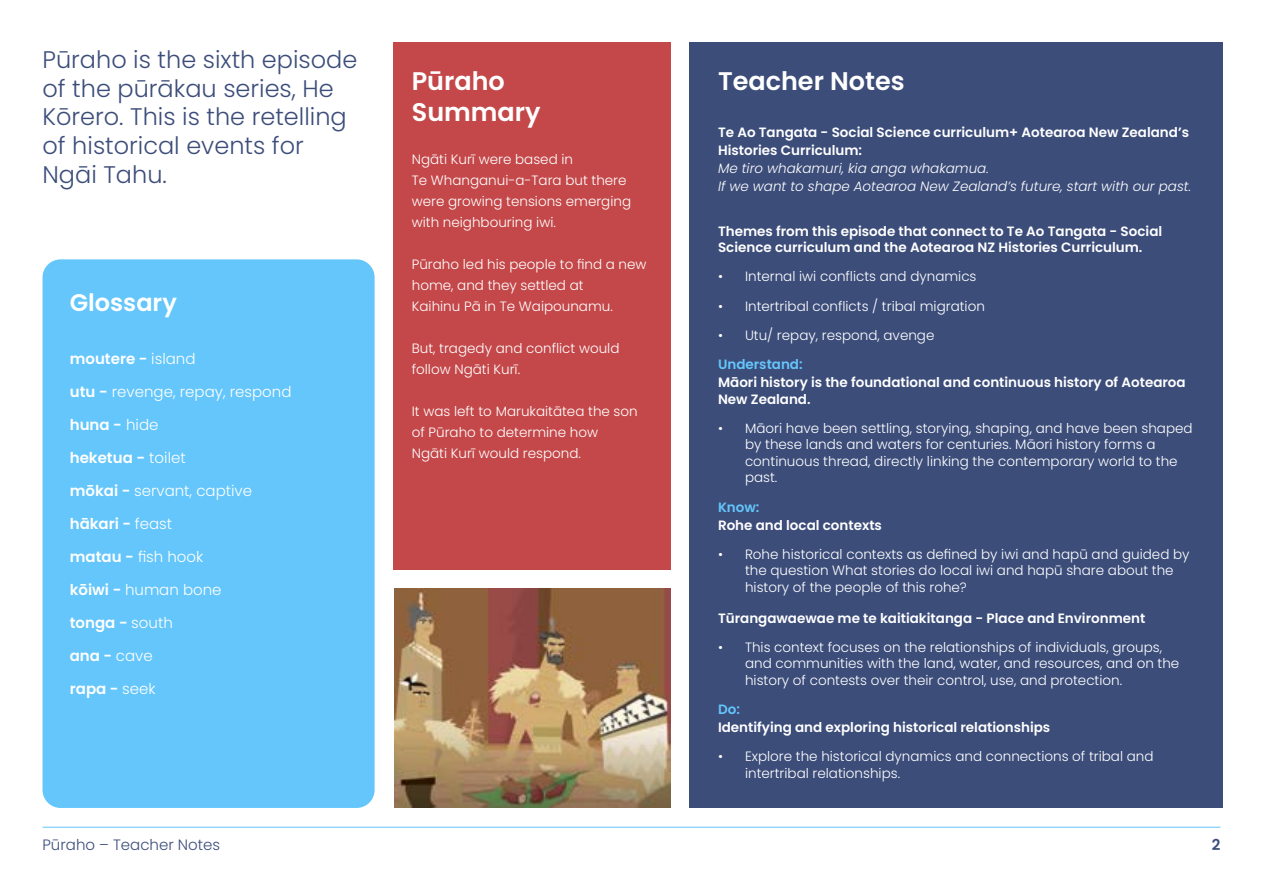
<style>
.page{position:relative;width:1263px;height:893px;background:#fff}
.page>*{position:absolute;margin:0;border:0;box-sizing:border-box;transform-origin:0 0}
.t1{font:600 25.5px "Poppins";color:#fff}
.t2{font:300 24px/28.8px "Poppins";color:#3c4d7a}
.t3{font:600 24px "Poppins";color:#fff}
.t4{font:600 15px "Poppins";color:#fff}
.t5{font:300 15px "Poppins";color:#fff}
.t6{font:300 15px "Poppins";color:#3c4d7a}
.t7{font:600 15px "Poppins";color:#3c4d7a}
.t8{font:300 13.5px/16.5px "Poppins";color:#fff}
.t9{font:600 13.5px/16.5px "Poppins";color:#fff}
.t10{font:italic 300 13.5px/18px "Poppins";color:#fff}
.t11{font:600 13.5px "Poppins";color:#64c6fb}
.s1{font-weight:300}
.s2{font-weight:600}
</style>
<div class="page">
<hr style="left:43px;top:827px;width:1177px;height:1px;background:#64c6fb">
<div style="left:43px;top:259px;width:332px;height:549px;background:#64c6fb;border-radius:18px"></div>
<div style="left:689px;top:43px;width:533px;height:765px;background:#3c4d7a"></div>
<img style="left:394px;top:589px;width:276px;height:219px">
<div style="left:393px;top:43px;width:277px;height:527px;background:#c4484a"></div>
<h2 class="t2" style="left:43px;top:45px;width:316px">Pūraho is the sixth episode of the pūrākau series, He<br>Kōrero. This is the retelling of historical events for<br>Ngāi Tahu.</h2>
<h2 class="t3" style="left:70px;top:289px;width:109px">Glossary</h2>
<p class="t4" style="left:70px;top:350px;width:127px">moutere - <span class="s1">island</span></p>
<p class="t5" style="left:70px;top:383px;width:223px"><span class="s2">utu -</span> revenge, repay, respond</p>
<p class="t4" style="left:70px;top:416px;width:90px">huna - <span class="s1">hide</span></p>
<p class="t4" style="left:70px;top:449px;width:118px">heketua - <span class="s1">toilet</span></p>
<p class="t5" style="left:70px;top:482px;width:184px"><span class="s2">mōkai -</span> servant, captive</p>
<p class="t4" style="left:70px;top:515px;width:104px">hākari - <span class="s1">feast</span></p>
<p class="t5" style="left:70px;top:548px;width:135px"><span class="s2">matau -</span> fish hook</p>
<p class="t5" style="left:70px;top:581px;width:153px"><span class="s2">kōiwi -</span> human bone</p>
<p class="t4" style="left:70px;top:614px;width:105px">tonga - <span class="s1">south</span></p>
<p class="t4" style="left:70px;top:647px;width:84px">ana - <span class="s1">cave</span></p>
<p class="t4" style="left:70px;top:680px;width:87px">rapa - <span class="s1">seek</span></p>
<h1 class="t1" style="left:412px;top:67px;width:95px">Pūraho</h1>
<h1 class="t1" style="left:718px;top:67px;width:188px">Teacher Notes</h1>
<h1 class="t1" style="left:412px;top:97px;width:130px">Summary</h1>
<p class="t9" style="left:718px;top:124px;width:473px;line-height:18px">Te Ao Tangata - Social Science curriculum+ Aotearoa New Zealand’s<br>Histories Curriculum:</p>
<p class="t10" style="left:718px;top:160px;width:475px">Me tiro whakamuri, kia anga whakamua.<br>If we want to shape Aotearoa New Zealand’s future, start with our past.</p>
<p class="t8" style="left:412px;top:149px;width:221px;line-height:21px">Ngāti Kurī were based in<br>Te Whanganui-a-Tara but there were growing tensions emerging with neighbouring iwi.</p>
<p class="t8" style="left:412px;top:254px;width:236px;line-height:21px">Pūraho led his people to find a new home, and they settled at<br>Kaihinu Pā in Te Waipounamu.</p>
<p class="t8" style="left:412px;top:338px;width:209px;line-height:21px">But, tragedy and conflict would follow Ngāti Kurī.</p>
<p class="t8" style="left:412px;top:401px;width:227px;line-height:21px">It was left to Marukaitātea the son of Pūraho to determine how<br>Ngāti Kurī would respond.</p>
<p class="t9" style="left:718px;top:223px;width:446px">Themes from this episode that connect to Te Ao Tangata - Social<br>Science curriculum and the Aotearoa NZ Histories Curriculum.</p>
<p class="t8" style="left:718px;top:268px;width:260px">• Internal iwi conflicts and dynamics</p>
<p class="t8" style="left:718px;top:298px;width:268px">• Intertribal conflicts / tribal migration</p>
<p class="t8" style="left:718px;top:327px;width:218px">• Utu/ repay, respond, avenge</p>
<p class="t11" style="left:718px;top:356px;width:86px">Understand:</p>
<p class="t9" style="left:718px;top:374px;width:469px">Māori history is the foundational and continuous history of Aotearoa<br>New Zealand.</p>
<p class="t8" style="left:745px;top:420px;width:449px;text-indent:-27px">• Māori have been settling, storying, shaping, and have been shaped by these lands and waters for centuries. Māori history forms a continuous thread, directly linking the contemporary world to the past.</p>
<p class="t11" style="left:718px;top:499px;width:43px">Know:</p>
<p class="t9" style="left:718px;top:517px;width:165px">Rohe and local contexts</p>
<p class="t8" style="left:745px;top:546px;width:446px;text-indent:-27px">• Rohe historical contexts as defined by iwi and hapū and guided by the question What stories do local iwi and hapū share about the history of the people of this rohe?</p>
<p class="t9" style="left:718px;top:610px;width:429px">Tūrangawaewae me te kaitiakitanga - Place and Environment</p>
<p class="t8" style="left:745px;top:639px;width:436px;text-indent:-27px">• This context focuses on the relationships of individuals, groups, and communities with the land, water, and resources, and on the history of contests over their control, use, and protection.</p>
<p class="t11" style="left:718px;top:701px;width:23px">Do:</p>
<p class="t9" style="left:718px;top:719px;width:334px">Identifying and exploring historical relationships</p>
<p class="t8" style="left:745px;top:748px;width:410px;text-indent:-27px">• Explore the historical dynamics and connections of tribal and intertribal relationships.</p>
<p class="t6" style="left:43px;top:836px;width:179px">Pūraho – Teacher Notes</p>
<p class="t7" style="left:1212px;top:836px;width:10px">2</p>
</div>
